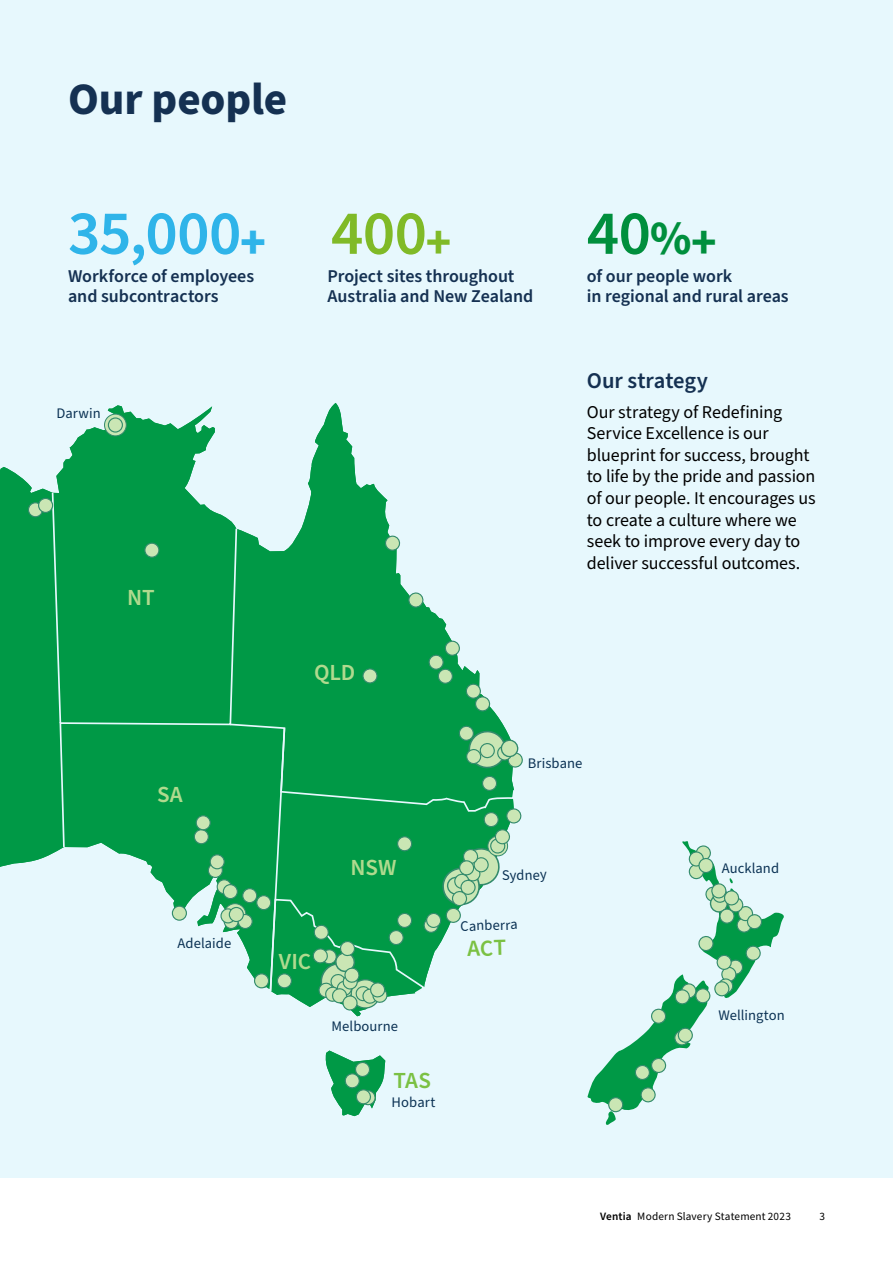
<style>
.page{position:relative;width:893px;height:1263px;background:#fff}
.page>*{position:absolute;margin:0;border:0;box-sizing:border-box;transform-origin:0 0}
.t1{font:600 63px "Source Sans Pro";color:#2fb4e9}
.t2{font:600 63px "Source Sans Pro";color:#80ba27}
.t3{font:600 63px "Source Sans Pro";color:#008f3d}
.t4{font:700 45px "Source Sans Pro";letter-spacing:-.005em;color:#153152}
.t5{font:600 23.1px "Source Sans Pro";letter-spacing:-.005em;color:#b0da8e}
.t6{font:600 23.1px "Source Sans Pro";color:#7bc143}
.t7{font:600 22.5px "Source Sans Pro";letter-spacing:-.005em;color:#153152}
.t8{font:18px/21.6px "Source Sans Pro";letter-spacing:-.005em;color:#000}
.t9{font:600 18px/19.8px "Source Sans Pro";letter-spacing:-.005em;color:#153152}
.t10{font:14.55px "Source Sans Pro";letter-spacing:.005em;color:#0b3254}
.t11{font:11.25px "Source Sans Pro";letter-spacing:.015em;color:#000}
.s1{font-weight:900;font-size:48px}
.s2{font-weight:700;font-size:48px}
.s3{font-weight:600}
</style>
<div class="page">
<div style="left:0;top:0;width:893px;height:1177px;background:#e7f8fd"></div>
<svg style="left:63px;top:403px;width:439px;height:614px"></svg>
<div style="left:64px;top:527px;width:174px;height:322px;background:#009946"></div>
<svg style="left:0;top:467px;width:64px;height:474px"></svg>
<div style="left:28px;top:503px;width:14px;height:14px;background:#cae6b4;border-radius:50%"></div>
<div style="left:28px;top:502px;width:15px;height:15px;border:1px solid #338b6c;border-radius:50%"></div>
<svg style="left:105px;top:414px;width:21px;height:22px"></svg>
<div style="left:104px;top:414px;width:23px;height:22px;border:1px solid #338b6c;border-radius:50%"></div>
<div style="left:172px;top:906px;width:14px;height:14px;background:#cae6b4;border-radius:50%"></div>
<div style="left:172px;top:905px;width:15px;height:16px;border:1px solid #338b6c;border-radius:50%"></div>
<svg style="left:217px;top:880px;width:14px;height:14px"></svg>
<div style="left:217px;top:879px;width:15px;height:15px;border:1px solid #338b6c;border-radius:50%"></div>
<div style="left:223px;top:885px;width:14px;height:14px;background:#cae6b4;border-radius:50%"></div>
<div style="left:223px;top:884px;width:15px;height:15px;border:1px solid #338b6c;border-radius:50%"></div>
<svg style="left:208px;top:863px;width:14px;height:14px"></svg>
<div style="left:208px;top:863px;width:15px;height:15px;border:1px solid #338b6c;border-radius:50%"></div>
<div style="left:210px;top:855px;width:14px;height:14px;background:#cae6b4;border-radius:50%"></div>
<div style="left:210px;top:854px;width:15px;height:15px;border:1px solid #338b6c;border-radius:50%"></div>
<div style="left:194px;top:830px;width:14px;height:14px;background:#cae6b4;border-radius:50%"></div>
<div style="left:194px;top:829px;width:15px;height:15px;border:1px solid #338b6c;border-radius:50%"></div>
<div style="left:196px;top:816px;width:14px;height:14px;background:#cae6b4;border-radius:50%"></div>
<div style="left:196px;top:815px;width:15px;height:15px;border:1px solid #338b6c;border-radius:50%"></div>
<div style="left:224px;top:914px;width:15px;height:15px;border:1px solid #338b6c;border-radius:50%"></div>
<svg style="left:221px;top:909px;width:14px;height:14px"></svg>
<div style="left:220px;top:908px;width:16px;height:15px;border:1px solid #338b6c;border-radius:50%"></div>
<svg style="left:363px;top:668px;width:15px;height:15px"></svg>
<svg style="left:408px;top:593px;width:16px;height:14px"></svg>
<svg style="left:385px;top:536px;width:16px;height:15px"></svg>
<svg style="left:429px;top:641px;width:62px;height:70px"></svg>
<svg style="left:325px;top:1050px;width:61px;height:66px"></svg>
<div style="left:145px;top:543px;width:14px;height:14px;background:#cae6b4;border-radius:50%"></div>
<div style="left:144px;top:543px;width:15px;height:15px;border:1px solid #338b6c;border-radius:50%"></div>
<div style="left:39px;top:498px;width:14px;height:14px;background:#cae6b4;border-radius:50%"></div>
<div style="left:38px;top:498px;width:15px;height:15px;border:1px solid #338b6c;border-radius:50%"></div>
<div style="left:108px;top:418px;width:14px;height:14px;background:#cae6b4;border-radius:50%"></div>
<div style="left:108px;top:417px;width:15px;height:16px;border:1px solid #338b6c;border-radius:50%"></div>
<svg style="left:587px;top:841px;width:197px;height:284px"></svg>
<svg style="left:229px;top:723px;width:294px;height:293px"></svg>
<h2 class="t4" style="left:68px;top:69px;width:221px">Our people</h2>
<h1 class="t1" style="left:68px;top:191px;width:200px">35,000<span class="s1">+</span></h1>
<p class="t9" style="left:68px;top:267px;width:188px">Workforce of employees and subcontractors</p>
<p class="t10" style="left:57px;top:404px;width:46px">Darwin</p>
<p class="t5" style="left:127px;top:582px;width:29px">NT</p>
<p class="t5" style="left:157px;top:778px;width:27px">SA</p>
<p class="t10" style="left:177px;top:933px;width:55px">Adelaide</p>
<h1 class="t2" style="left:331px;top:191px;width:122px">400<span class="s2">+</span></h1>
<p class="t9" style="left:327px;top:267px;width:207px">Project sites throughout<br>Australia and New Zealand</p>
<p class="t5" style="left:314px;top:657px;width:43px">QLD</p>
<h1 class="t3" style="left:587px;top:191px;width:131px">40<span class="s2">%+</span></h1>
<p class="t9" style="left:587px;top:267px;width:203px">of our people work<br>in regional and rural areas</p>
<p class="t7" style="left:587px;top:365px;width:123px">Our strategy</p>
<p class="t8" style="left:587px;top:401px;width:230px">Our strategy of Redefining<br>Service Excellence is our blueprint for success, brought to life by the pride and passion of our people. It encourages us to create a culture where we seek to improve every day to deliver successful outcomes.</p>
<p class="t5" style="left:351px;top:851px;width:47px">NSW</p>
<p class="t10" style="left:528px;top:753px;width:56px">Brisbane</p>
<p class="t10" style="left:502px;top:866px;width:46px;rotate:-2deg">Sydney</p>
<p class="t10" style="left:460px;top:916px;width:59px;rotate:-2deg">Canberra</p>
<p class="t10" style="left:722px;top:858px;width:59px">Auckland</p>
<p class="t5" style="left:279px;top:945px;width:34px">VIC</p>
<p class="t10" style="left:332px;top:1016px;width:68px">Melbourne</p>
<p class="t6" style="left:394px;top:1065px;width:39px">TAS</p>
<p class="t10" style="left:392px;top:1093px;width:45px">Hobart</p>
<p class="t10" style="left:718px;top:1005px;width:68px">Wellington</p>
<p class="t11" style="left:600px;top:1209px;width:192px"><span class="s3">Ventia</span> Modern Slavery Statement 2023</p>
<p class="t11" style="left:819px;top:1209px;width:7px">3</p>
</div>
